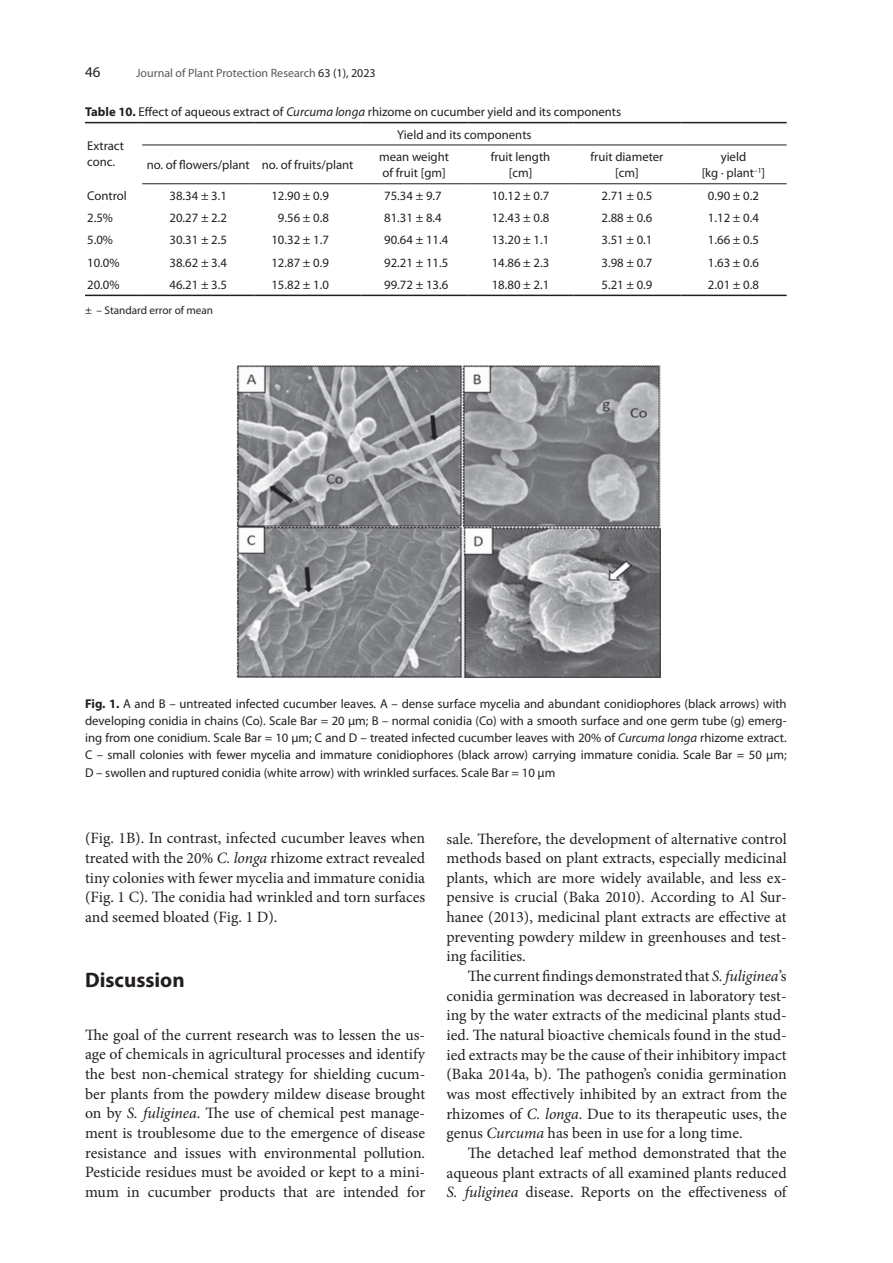
<style>
.page{position:relative;width:893px;height:1263px;background:#fff}
.page>*{position:absolute;margin:0;border:0;box-sizing:border-box;transform-origin:0 0}
.t1{font:700 21px "Myriad Pro";color:#231f20}
.t2{font:15.75px/19.6px "Minion Pro";color:#231f20;text-align:justify}
.t3{font:15px "Myriad Pro";color:#231f20}
.t4{font:12.75px/16.5px "Myriad Pro";color:#231f20;text-align:center}
.t5{font:12px "Myriad Pro";color:#57585a}
.t6{font:11.25px "Myriad Pro";color:#231f20}
.s1{color:#231f20}
.s2{font-weight:700}
.s3{font-style:italic}
</style>
<div class="page">
<hr style="left:85px;top:122px;width:57px;height:1px;background:#231f20">
<hr style="left:142px;top:122px;width:112px;height:1px;background:#231f20">
<hr style="left:254px;top:122px;width:107px;height:1px;background:#231f20">
<hr style="left:361px;top:122px;width:106px;height:1px;background:#231f20">
<hr style="left:467px;top:122px;width:107px;height:1px;background:#231f20">
<hr style="left:574px;top:122px;width:106px;height:1px;background:#231f20">
<hr style="left:680px;top:122px;width:107px;height:1px;background:#231f20">
<hr style="left:85px;top:295px;width:57px;height:1px;background:#231f20">
<hr style="left:142px;top:295px;width:112px;height:1px;background:#231f20">
<hr style="left:254px;top:295px;width:107px;height:1px;background:#231f20">
<hr style="left:361px;top:295px;width:106px;height:1px;background:#231f20">
<hr style="left:467px;top:295px;width:107px;height:1px;background:#231f20">
<hr style="left:574px;top:295px;width:106px;height:1px;background:#231f20">
<hr style="left:680px;top:295px;width:107px;height:1px;background:#231f20">
<hr style="left:142px;top:145px;width:112px;height:1px;background:#231f20">
<hr style="left:254px;top:145px;width:107px;height:1px;background:#231f20">
<hr style="left:361px;top:145px;width:106px;height:1px;background:#231f20">
<hr style="left:467px;top:145px;width:107px;height:1px;background:#231f20">
<hr style="left:574px;top:145px;width:106px;height:1px;background:#231f20">
<hr style="left:680px;top:145px;width:107px;height:1px;background:#231f20">
<hr style="left:142px;top:183px;width:112px;height:1px;background:#231f20">
<hr style="left:254px;top:183px;width:107px;height:1px;background:#231f20">
<hr style="left:361px;top:183px;width:106px;height:1px;background:#231f20">
<hr style="left:467px;top:183px;width:107px;height:1px;background:#231f20">
<hr style="left:574px;top:183px;width:106px;height:1px;background:#231f20">
<hr style="left:680px;top:183px;width:107px;height:1px;background:#231f20">
<img style="left:237px;top:365px;width:424px;height:312px">
<p class="t3" style="left:85px;top:63px;width:17px">46</p>
<p class="t5" style="left:136px;top:66px;width:241px">Journal of Plant Protection Research <span class="s1">63 (1), 2023</span></p>
<p class="t4" style="left:85px;top:103px;width:538px"><span class="s2">Table 10.</span> Effect of aqueous extract of <span class="s3">Curcuma longa</span> rhizome on cucumber yield and its components</p>
<p class="t4" style="left:87px;top:137px;width:38px;text-align:left">Extract conc.</p>
<p class="t4" style="left:397px;top:126px;width:136px">Yield and its components</p>
<p class="t4" style="left:147px;top:156px;width:208px">no. of flowers/plant no. of fruits/plant</p>
<p class="t4" style="left:379px;top:148px;width:71px;text-align:left">mean weight of fruit [gm]</p>
<p class="t4" style="left:491px;top:148px;width:61px">fruit length [cm]</p>
<p class="t4" style="left:591px;top:148px;width:74px">fruit diameter [cm]</p>
<p class="t4" style="left:702px;top:148px;width:65px">yield<br>[kg · plant<sup>–1</sup>]</p>
<p class="t4" style="left:87px;top:187px;width:41px">Control</p>
<p class="t4" style="left:169px;top:187px;width:59px">38.34 ± 3.1</p>
<p class="t4" style="left:271px;top:187px;width:59px">12.90 ± 0.9</p>
<p class="t4" style="left:384px;top:187px;width:59px">75.34 ± 9.7</p>
<p class="t4" style="left:492px;top:187px;width:59px">10.12 ± 0.7</p>
<p class="t4" style="left:601px;top:187px;width:52px">2.71 ± 0.5</p>
<p class="t4" style="left:708px;top:187px;width:52px">0.90 ± 0.2</p>
<p class="t4" style="left:87px;top:209px;width:27px">2.5%</p>
<p class="t4" style="left:169px;top:209px;width:59px">20.27 ± 2.2</p>
<p class="t4" style="left:278px;top:209px;width:52px">9.56 ± 0.8</p>
<p class="t4" style="left:384px;top:209px;width:59px">81.31 ± 8.4</p>
<p class="t4" style="left:492px;top:209px;width:59px">12.43 ± 0.8</p>
<p class="t4" style="left:601px;top:209px;width:52px">2.88 ± 0.6</p>
<p class="t4" style="left:708px;top:209px;width:52px">1.12 ± 0.4</p>
<p class="t4" style="left:87px;top:232px;width:27px">5.0%</p>
<p class="t4" style="left:169px;top:232px;width:59px">30.31 ± 2.5</p>
<p class="t4" style="left:271px;top:232px;width:59px">10.32 ± 1.7</p>
<p class="t4" style="left:384px;top:232px;width:66px">90.64 ± 11.4</p>
<p class="t4" style="left:492px;top:232px;width:59px">13.20 ± 1.1</p>
<p class="t4" style="left:601px;top:232px;width:52px">3.51 ± 0.1</p>
<p class="t4" style="left:708px;top:232px;width:52px">1.66 ± 0.5</p>
<p class="t4" style="left:87px;top:254px;width:34px">10.0%</p>
<p class="t4" style="left:169px;top:254px;width:59px">38.62 ± 3.4</p>
<p class="t4" style="left:271px;top:254px;width:59px">12.87 ± 0.9</p>
<p class="t4" style="left:384px;top:254px;width:66px">92.21 ± 11.5</p>
<p class="t4" style="left:492px;top:254px;width:59px">14.86 ± 2.3</p>
<p class="t4" style="left:601px;top:254px;width:52px">3.98 ± 0.7</p>
<p class="t4" style="left:708px;top:254px;width:52px">1.63 ± 0.6</p>
<p class="t4" style="left:87px;top:276px;width:34px">20.0%</p>
<p class="t4" style="left:169px;top:276px;width:59px">46.21 ± 3.5</p>
<p class="t4" style="left:271px;top:276px;width:59px">15.82 ± 1.0</p>
<p class="t4" style="left:384px;top:276px;width:66px">99.72 ± 13.6</p>
<p class="t4" style="left:492px;top:276px;width:59px">18.80 ± 2.1</p>
<p class="t4" style="left:601px;top:276px;width:52px">5.21 ± 0.9</p>
<p class="t4" style="left:708px;top:276px;width:52px">2.01 ± 0.8</p>
<p class="t6" style="left:85px;top:303px;width:130px">± – Standard error of mean</p>
<p class="t4" style="left:85px;top:694px;width:703px;line-height:17.2px;text-align:justify"><span class="s2">Fig. 1.</span> A and B – untreated infected cucumber leaves. A – dense surface mycelia and abundant conidiophores (black arrows) with developing conidia in chains (Co). Scale Bar = 20 µm; B – normal conidia (Co) with a smooth surface and one germ tube (g) emerg&shy;ing from one conidium. Scale Bar = 10 µm; C and D – treated infected cucumber leaves with 20% of <span class="s3">Curcuma longa</span> rhizome extract.<br>C – small colonies with fewer mycelia and immature conidiophores (black arrow) carrying immature conidia. Scale Bar = 50 µm; D – swollen and ruptured conidia (white arrow) with wrinkled surfaces. Scale Bar = 10 µm</p>
<p class="t2" style="left:85px;top:828px;width:342px">(Fig. 1B). In contrast, infected cucumber leaves when treated with the 20% <span class="s3">C. longa</span> rhizome extract revealed tiny colonies with fewer mycelia and immature conidia (Fig. 1 C). The conidia had wrinkled and torn surfaces and seemed bloated (Fig. 1 D).</p>
<h1 class="t1" style="left:85px;top:966px;width:101px">Discussion</h1>
<p class="t2" style="left:85px;top:1025px;width:342px">The goal of the current research was to lessen the us&shy;age of chemicals in agricultural processes and identify the best non-chemical strategy for shielding cucum&shy;ber plants from the powdery mildew disease brought on by <span class="s3">S. fuliginea</span>. The use of chemical pest manage&shy;ment is troublesome due to the emergence of disease resistance and issues with environmental pollution.<br>Pesticide residues must be avoided or kept to a mini&shy;mum in cucumber products that are intended for</p>
<p class="t2" style="left:446px;top:829px;width:342px">sale. Therefore, the development of alternative control methods based on plant extracts, especially medicinal plants, which are more widely available, and less ex&shy;pensive is crucial (Baka 2010). According to Al Sur&shy;hanee (2013), medicinal plant extracts are effective at preventing powdery mildew in greenhouses and test&shy;ing facilities.</p>
<p class="t2" style="left:446px;top:966px;width:342px;text-indent:21px">The current findings demonstrated that <span class="s3">S. fuliginea’</span>s conidia germination was decreased in laboratory test&shy;ing by the water extracts of the medicinal plants stud&shy;ied. The natural bioactive chemicals found in the stud&shy;ied extracts may be the cause of their inhibitory impact (Baka 2014a, b). The pathogen’s conidia germination was most effectively inhibited by an extract from the rhizomes of <span class="s3">C. longa</span>. Due to its therapeutic uses, the genus <span class="s3">Curcuma</span> has been in use for a long time.</p>
<p class="t2" style="left:446px;top:1143px;width:342px;text-indent:21px">The detached leaf method demonstrated that the aqueous plant extracts of all examined plants reduced <span class="s3">S. fuliginea</span> disease. Reports on the effectiveness of</p>
</div>
